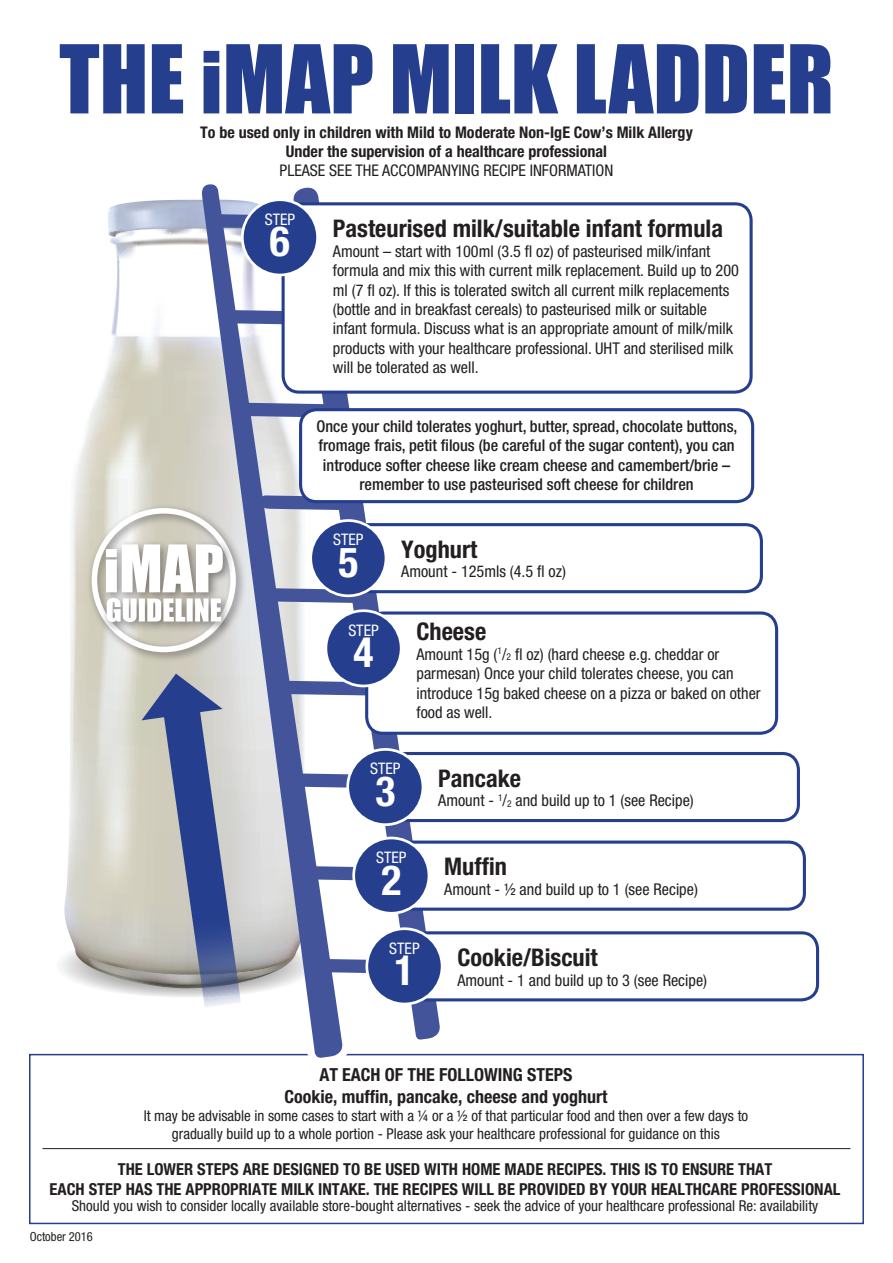
<style>
.page{position:relative;width:893px;height:1263px;background:#fff}
.page>*{position:absolute;margin:0;border:0;box-sizing:border-box;transform-origin:0 0}
.t1{font:87.6px "Impact";color:#253f8e}
.t2{font:700 condensed 41.55px "Helvetica Neue";color:#fff}
.t3{font:700 condensed 24.3px "Helvetica Neue";color:#231f20}
.t4{font:700 condensed 18px/21.6px "Helvetica Neue";color:#231f20;text-align:center}
.t5{font:700 condensed 16.5px/19.8px "Helvetica Neue";color:#231f20;text-align:center}
.t6{font:condensed 16.2px/19.5px "Helvetica Neue";color:#231f20}
.t7{font:500 condensed 16.2px/19.5px "Helvetica Neue";color:#231f20;text-align:center}
.t8{font:700 condensed 16.05px/19.2px "Helvetica Neue";color:#231f20;text-align:center}
.t9{font:condensed 16.05px "Helvetica Neue";color:#231f20}
.t10{font:condensed 15.9px "Helvetica Neue";color:#fff}
.t11{font:condensed 15px/18px "Helvetica Neue";color:#231f20;text-align:center}
.t12{font:condensed 12.6px "Helvetica Neue";color:#231f20}
.s1{font-family:"Helvetica Neue";font-weight:900;font-stretch:condensed}
.s2{font-size:9.45px}
</style>
<div class="page">
<div style="left:29px;top:1054px;width:835px;height:170px;background:#fff;border:2px solid #253f8e"></div>
<svg style="left:70px;top:237px;width:131px;height:436px"></svg>
<div style="left:86px;top:503px;width:161px;height:160px;background:#231f20;opacity:.5"></div>
<div style="left:92px;top:508px;width:144px;height:144px;border:6px solid #fff;border-radius:50%"></div>
<div style="left:101px;top:539px;width:133px;height:94px;background:#231f20;opacity:.5"></div>
<svg style="left:107px;top:598px;width:94px;height:24px"></svg>
<svg style="left:106px;top:544px;width:95px;height:48px"></svg>
<svg style="left:344px;top:1053px;width:8px;height:4px"></svg>
<svg style="left:201px;top:184px;width:143px;height:874px"></svg>
<svg style="left:292px;top:184px;width:149px;height:865px"></svg>
<svg style="left:258px;top:588px;width:114px;height:15px"></svg>
<svg style="left:258px;top:495px;width:101px;height:15px"></svg>
<svg style="left:238px;top:403px;width:105px;height:15px"></svg>
<svg style="left:224px;top:310px;width:58px;height:15px"></svg>
<svg style="left:108px;top:200px;width:219px;height:37px;background:#aeb7d3"></svg>
<svg style="left:61px;top:673px;width:362px;height:335px"></svg>
<div style="left:283px;top:204px;width:468px;height:188px;background:#fff;border-radius:16px"></div>
<div style="left:282px;top:202px;width:471px;height:192px;border:3px solid #253f8e;border-radius:16px"></div>
<div style="left:242px;top:200px;width:76px;height:75px;background:#253f8e;border-radius:50%"></div>
<div style="left:241px;top:198px;width:78px;height:78px;border:3px solid #fff;border-radius:50%"></div>
<div style="left:301px;top:410px;width:452px;height:92px;background:#fff;border-radius:16px"></div>
<div style="left:299px;top:408px;width:455px;height:95px;border:3px solid #253f8e;border-radius:16px"></div>
<div style="left:351px;top:525px;width:410px;height:67px;background:#fff;border-radius:16px"></div>
<div style="left:350px;top:523px;width:413px;height:70px;border:3px solid #253f8e;border-radius:16px"></div>
<div style="left:311px;top:520px;width:75px;height:76px;background:#253f8e;border-radius:50%"></div>
<div style="left:309px;top:519px;width:78px;height:78px;border:3px solid #fff;border-radius:50%"></div>
<div style="left:367px;top:613px;width:410px;height:120px;background:#fff;border-radius:16px"></div>
<div style="left:365px;top:611px;width:413px;height:124px;border:3px solid #253f8e;border-radius:16px"></div>
<div style="left:326px;top:611px;width:75px;height:75px;background:#253f8e;border-radius:50%"></div>
<div style="left:325px;top:609px;width:77px;height:78px;border:3px solid #fff;border-radius:50%"></div>
<div style="left:394px;top:842px;width:410px;height:67px;background:#fff;border-radius:16px"></div>
<div style="left:393px;top:840px;width:413px;height:71px;border:3px solid #253f8e;border-radius:16px"></div>
<div style="left:354px;top:838px;width:75px;height:75px;background:#253f8e;border-radius:50%"></div>
<div style="left:352px;top:837px;width:78px;height:77px;border:3px solid #fff;border-radius:50%"></div>
<div style="left:408px;top:933px;width:409px;height:67px;background:#fff;border-radius:16px"></div>
<div style="left:406px;top:931px;width:413px;height:70px;border:3px solid #253f8e;border-radius:16px"></div>
<div style="left:367px;top:929px;width:75px;height:75px;background:#253f8e;border-radius:50%"></div>
<div style="left:365px;top:927px;width:78px;height:78px;border:3px solid #fff;border-radius:50%"></div>
<div style="left:388px;top:753px;width:410px;height:67px;background:#fff;border-radius:16px"></div>
<div style="left:387px;top:752px;width:413px;height:70px;border:3px solid #253f8e;border-radius:16px"></div>
<div style="left:348px;top:749px;width:75px;height:76px;background:#253f8e;border-radius:50%"></div>
<div style="left:346px;top:748px;width:78px;height:78px;border:3px solid #fff;border-radius:50%"></div>
<hr style="left:43px;top:1148px;width:807px;height:1px;background:#231f20">
<h1 class="t1" style="left:59px;top:11px;width:776px">THE <span class="s1">i</span>MAP MILK LADDER</h1>
<p class="t8" style="left:200px;top:122px;width:494px">To be used only in children with Mild to Moderate Non-IgE Cow’s Milk Allergy<br>Under the supervision of a healthcare professional</p>
<p class="t9" style="left:280px;top:161px;width:335px">Please see the accompanying Recipe Information</p>
<p class="t10" style="left:265px;top:210px;width:31px">Step</p>
<h2 class="t2" style="left:270px;top:216px;width:21px">6</h2>
<h3 class="t3" style="left:333px;top:214px;width:392px">Pasteurised milk/suitable infant formula</h3>
<p class="t6" style="left:333px;top:241px;width:408px">Amount – start with 100ml (3.5 fl oz) of pasteurised milk/infant formula and mix this with current milk replacement. Build up to 200 ml (7 fl oz). If this is tolerated switch all current milk replacements (bottle and in breakfast cereals) to pasteurised milk or suitable infant formula. Discuss what is an appropriate amount of milk/milk products with your healthcare professional. UHT and sterilised milk will be tolerated as well.</p>
<p class="t7" style="left:316px;top:416px;width:423px">Once your child tolerates yoghurt, butter, spread, chocolate buttons, fromage frais, petit filous (be careful of the sugar content), you can introduce softer cheese like cream cheese and camembert/brie – remember to use pasteurised soft cheese for children</p>
<p class="t10" style="left:333px;top:530px;width:31px">Step</p>
<h2 class="t2" style="left:338px;top:537px;width:21px">5</h2>
<h3 class="t3" style="left:401px;top:535px;width:78px">Yoghurt</h3>
<p class="t6" style="left:401px;top:562px;width:166px">Amount - 125mls (4.5 fl oz)</p>
<p class="t10" style="left:348px;top:621px;width:31px">Step</p>
<h2 class="t2" style="left:354px;top:627px;width:21px">4</h2>
<h3 class="t3" style="left:416px;top:617px;width:71px">Cheese</h3>
<p class="t6" style="left:416px;top:644px;width:346px">Amount 15g (<sup>1</sup>/<span class="s2">2</span> fl oz) (hard cheese e.g. cheddar or parmesan) Once your child tolerates cheese, you can introduce 15g baked cheese on a pizza or baked on other food as well.</p>
<p class="t10" style="left:370px;top:759px;width:31px">Step</p>
<h2 class="t2" style="left:375px;top:766px;width:21px">3</h2>
<h3 class="t3" style="left:438px;top:763px;width:84px">Pancake</h3>
<p class="t6" style="left:438px;top:791px;width:257px">Amount - <sup>1</sup>/<span class="s2">2</span> and build up to 1 (see Recipe)</p>
<p class="t10" style="left:376px;top:848px;width:31px">Step</p>
<h2 class="t2" style="left:381px;top:855px;width:21px">2</h2>
<h3 class="t3" style="left:444px;top:852px;width:64px">Muffin</h3>
<p class="t6" style="left:444px;top:879px;width:255px">Amount - ½ and build up to 1 (see Recipe)</p>
<p class="t10" style="left:389px;top:939px;width:31px">Step</p>
<h2 class="t2" style="left:394px;top:945px;width:21px">1</h2>
<h3 class="t3" style="left:457px;top:943px;width:142px">Cookie/Biscuit</h3>
<p class="t6" style="left:457px;top:970px;width:251px">Amount - 1 and build up to 3 (see Recipe)</p>
<p class="t4" style="left:285px;top:1063px;width:324px">At each of the following Steps<br>Cookie, muffin, pancake, cheese and yoghurt</p>
<p class="t11" style="left:144px;top:1106px;width:606px">It may be advisable in some cases to start with a ¼ or a ½ of that particular food and then over a few days to gradually build up to a whole portion - Please ask your healthcare professional for guidance on this</p>
<p class="t5" style="left:50px;top:1159px;width:791px">THE LOWER STEPS ARE DESIGNED TO BE USED WITH HOME MADE RECIPES. THIS IS TO ENSURE THAT<br>EACH STEP HAS THE APPROPRIATE MILK INTAKE. THE RECIPES WILL BE PROVIDED BY YOUR HEALTHCARE PROFESSIONAL</p>
<p class="t11" style="left:72px;top:1197px;width:748px">Should you wish to consider locally available store-bought alternatives - seek the advice of your healthcare professional Re: availability</p>
<p class="t12" style="left:30px;top:1229px;width:65px">October 2016</p>
</div>
